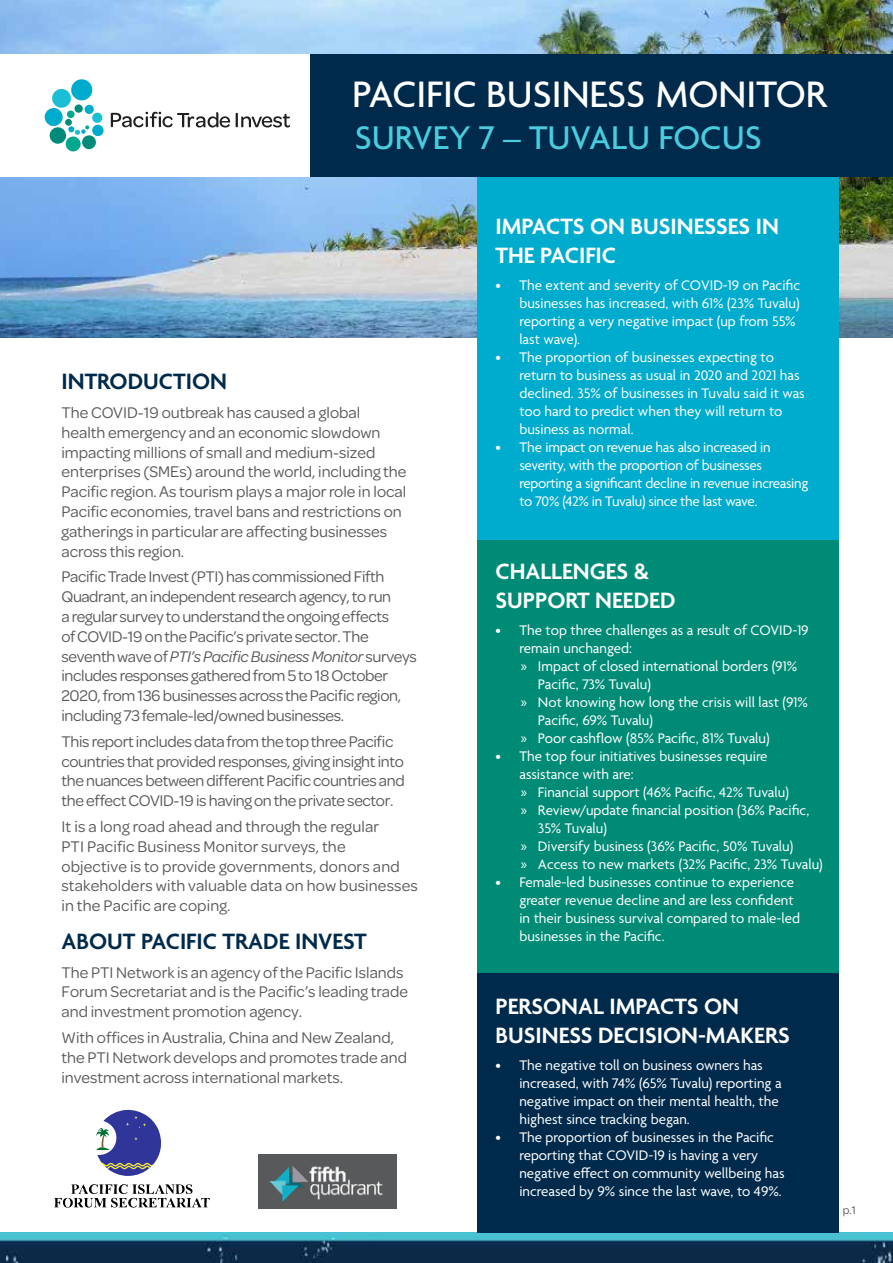
<style>
.page{position:relative;width:893px;height:1263px;background:#fff}
.page>*{position:absolute;margin:0;border:0;box-sizing:border-box;transform-origin:0 0}
.t1{font:500 39.9px "Agenda";color:#fff}
.t2{font:500 35.55px "Agenda";color:#48ccde}
.t3{font:600 24px/28.8px "Agenda";color:#fff}
.t4{font:600 24px "Agenda";color:#002a4b}
.t5{font:16.5px/19.8px "Omnes";color:#58595b}
.t6{font:16.5px/19.8px "Omnes";letter-spacing:-.02em;color:#58595b}
.t7{font:15px/18px "Agenda";color:#fff}
.t8{font:15px/18px "Agenda";letter-spacing:-.02em;color:#fff}
.t9{font:12px "Omnes";color:#58595b}
.s1{font-style:italic}
.s2{font-family:"Myriad Pro"}
</style>
<div class="page">
<img style="left:0;top:0;width:893px;height:338px">
<img style="left:0;top:1232px;width:893px;height:31px">
<div style="left:477px;top:965px;width:362px;height:268px;background:#002a4b"></div>
<div style="left:477px;top:146px;width:362px;height:394px;background:#00accd"></div>
<div style="left:477px;top:540px;width:362px;height:432px;background:#008b77"></div>
<div style="left:0;top:54px;width:313px;height:123px;background:#fff"></div>
<div style="left:310px;top:54px;width:583px;height:123px;background:#002a4b"></div>
<div style="left:259px;top:1154px;width:138px;height:54px;background:#58595b"></div>
<img style="left:263px;top:1166px;width:128px;height:43px">
<svg style="left:54px;top:1184px;width:156px;height:24px"></svg>
<svg style="left:96px;top:1109px;width:65px;height:67px"></svg>
<svg style="left:45px;top:79px;width:59px;height:72px"></svg>
<svg style="left:111px;top:112px;width:119px;height:16px"></svg>
<svg style="left:236px;top:113px;width:54px;height:14px"></svg>
<h1 class="t1" style="left:352px;top:73px;width:476px">PACIFIC BUSINESS MONITOR</h1>
<h2 class="t2" style="left:355px;top:119px;width:408px">SURVEY 7 – TUVALU FOCUS</h2>
<h3 class="t4" style="left:62px;top:368px;width:167px">INTRODUCTION</h3>
<p class="t5" style="left:62px;top:402px;width:346px">The COVID-19 outbreak has caused a global health emergency and an economic slowdown impacting millions of small and medium-sized enterprises (SMEs) around the world, including the Pacific region. As tourism plays a major role in local Pacific economies, travel bans and restrictions on gatherings in particular are affecting businesses across this region.</p>
<p class="t6" style="left:62px;top:566px;width:357px">Pacific Trade Invest (PTI) has commissioned Fifth Quadrant, an independent research agency, to run<br>a regular survey to understand the ongoing effects<br>of COVID-19 on the Pacific’s private sector. The seventh wave of <span class="s1">PTI’s Pacific Business Monitor</span> surveys includes responses gathered from 5 to 18 October 2020, from 136 businesses across the Pacific region, including 73 female-led/owned businesses.</p>
<p class="t6" style="left:62px;top:730px;width:345px">This report includes data from the top three Pacific countries that provided responses, giving insight into the nuances between different Pacific countries and the effect COVID-19 is having on the private sector.</p>
<p class="t5" style="left:62px;top:816px;width:358px">It is a long road ahead and through the regular<br>PTI Pacific Business Monitor surveys, the<br>objective is to provide governments, donors and stakeholders with valuable data on how businesses in the Pacific are coping.</p>
<h3 class="t4" style="left:62px;top:928px;width:307px">ABOUT PACIFIC TRADE INVEST</h3>
<p class="t5" style="left:62px;top:961px;width:348px">The PTI Network is an agency of the Pacific Islands<br>Forum Secretariat and is the Pacific’s leading trade and investment promotion agency.</p>
<p class="t5" style="left:62px;top:1027px;width:347px">With offices in Australia, China and New Zealand, the PTI Network develops and promotes trade and investment across international markets.</p>
<h3 class="t3" style="left:495px;top:214px;width:285px">IMPACTS ON BUSINESSES IN<br>THE PACIFIC</h3>
<p class="t7" style="left:519px;top:277px;width:282px;text-indent:-24px">• The extent and severity of COVID-19 on Pacific businesses has increased, with 61% (23% Tuvalu) reporting a very negative impact (up from 55% last wave).</p>
<p class="t7" style="left:519px;top:349px;width:287px;text-indent:-24px">• The proportion of businesses expecting to return to business as usual in 2020 and 2021 has declined. 35% of businesses in Tuvalu said it was too hard to predict when they will return to business as normal.</p>
<p class="t8" style="left:519px;top:439px;width:290px;text-indent:-24px">• The impact on revenue has also increased in severity, with the proportion of businesses reporting a significant decline in revenue increasing to 70% (42% in Tuvalu) since the last wave.</p>
<h3 class="t3" style="left:495px;top:559px;width:182px">CHALLENGES &amp;<br>SUPPORT NEEDED</h3>
<p class="t7" style="left:495px;top:622px;width:315px">• The top three challenges as a result of COVID-19</p>
<p class="t7" style="left:519px;top:640px;width:114px">remain unchanged:</p>
<p class="t7" style="left:521px;top:658px;width:278px"><span class="s2">»</span> Impact of closed international borders (91%</p>
<p class="t7" style="left:538px;top:676px;width:114px">Pacific, 73% Tuvalu)</p>
<p class="t7" style="left:521px;top:694px;width:289px"><span class="s2">»</span> Not knowing how long the crisis will last (91%</p>
<p class="t7" style="left:538px;top:712px;width:116px">Pacific, 69% Tuvalu)</p>
<p class="t7" style="left:521px;top:730px;width:250px"><span class="s2">»</span> Poor cashflow (85% Pacific, 81% Tuvalu)</p>
<p class="t7" style="left:495px;top:748px;width:274px">• The top four initiatives businesses require</p>
<p class="t7" style="left:519px;top:766px;width:116px">assistance with are:</p>
<p class="t7" style="left:521px;top:784px;width:269px"><span class="s2">»</span> Financial support (46% Pacific, 42% Tuvalu)</p>
<p class="t7" style="left:521px;top:802px;width:290px"><span class="s2">»</span> Review/update financial position (36% Pacific,</p>
<p class="t7" style="left:538px;top:820px;width:70px">35% Tuvalu)</p>
<p class="t7" style="left:521px;top:838px;width:274px"><span class="s2">»</span> Diversify business (36% Pacific, 50% Tuvalu)</p>
<p class="t7" style="left:521px;top:856px;width:303px"><span class="s2">»</span> Access to new markets (32% Pacific, 23% Tuvalu)</p>
<p class="t7" style="left:519px;top:874px;width:282px;text-indent:-24px">• Female-led businesses continue to experience greater revenue decline and are less confident in their business survival compared to male-led businesses in the Pacific.</p>
<h3 class="t3" style="left:495px;top:993px;width:296px">PERSONAL IMPACTS ON<br>BUSINESS DECISION-MAKERS</h3>
<p class="t7" style="left:519px;top:1057px;width:264px;text-indent:-24px">• The negative toll on business owners has increased, with 74% (65% Tuvalu) reporting a negative impact on their mental health, the highest since tracking began.</p>
<p class="t7" style="left:519px;top:1129px;width:267px;text-indent:-24px">• The proportion of businesses in the Pacific reporting that COVID-19 is having a very negative effect on community wellbeing has increased by 9% since the last wave, to 49%.</p>
<p class="t9" style="left:843px;top:1201px;width:15px">p.1</p>
</div>
